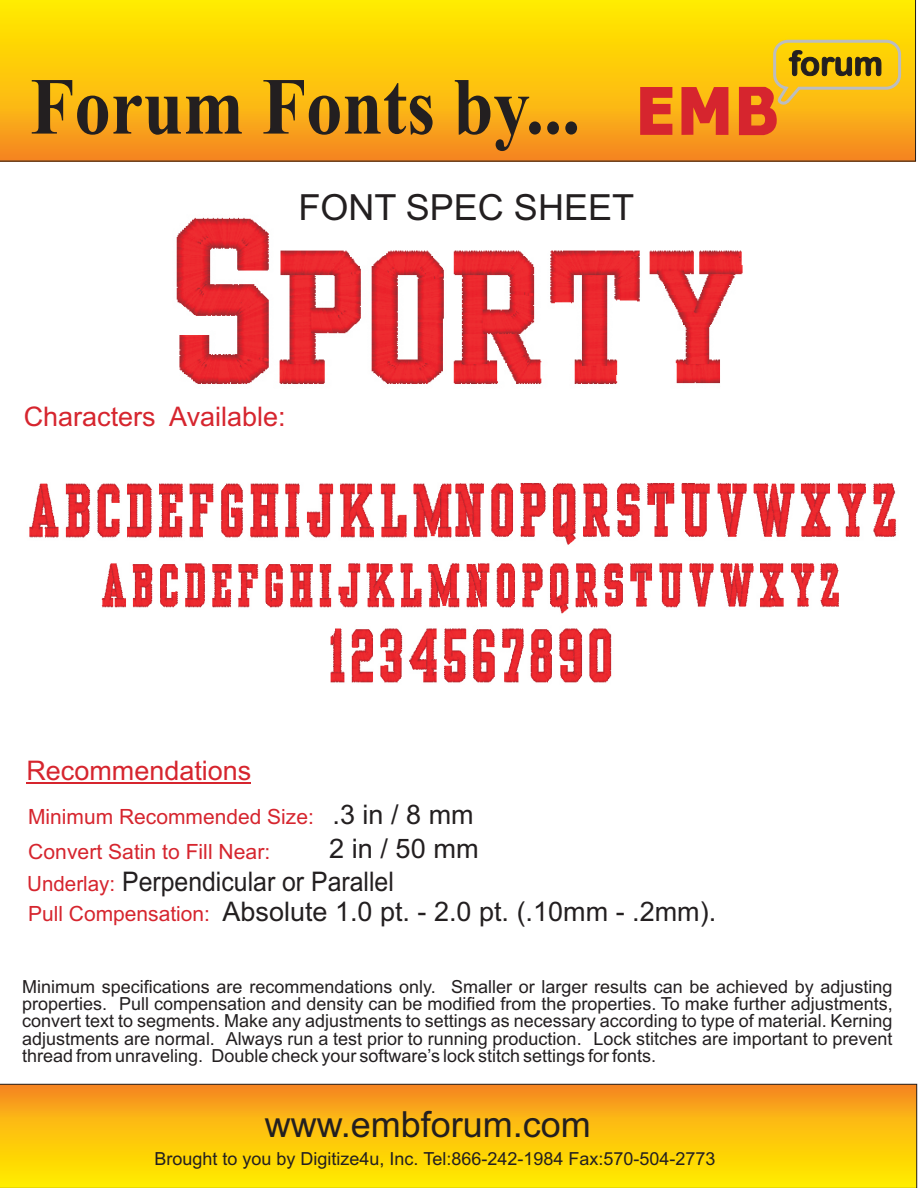
<style>
.page{position:relative;width:918px;height:1188px;background:#fff}
.page>*{position:absolute;margin:0;border:0;box-sizing:border-box;transform-origin:0 0}
.t1{font:700 80.85px "Times New Roman";color:#231f20;scale:.9 1}
.t2{font:36px "Arial";color:#231f20}
.t3{font:27px/29.4px "Arial";color:#231f20;scale:.92 1}
.t4{font:27px "Arial";color:#d6252e}
.t5{font:27px "Arial";color:#231f20}
.t6{font:21px/29.8px "Arial";color:#d6252e}
.t7{font:18px/17.2px "Arial";color:#231f20;text-align:justify}
</style>
<div class="page">
<img style="left:176px;top:217px;width:567px;height:167px">
<svg style="left:0;top:1084px;width:917px;height:104px"></svg>
<svg style="left:0;top:0;width:916px;height:161px"></svg>
<svg style="left:640px;top:87px;width:32px;height:48px"></svg>
<svg style="left:681px;top:87px;width:47px;height:48px"></svg>
<svg style="left:739px;top:38px;width:164px;height:97px"></svg>
<hr style="left:26px;top:783px;width:225px;height:1px;background:#d6252e">
<img style="left:29px;top:483px;width:867px;height:200px">
<h1 class="t1" style="left:30px;top:79px;width:613px">Forum Fonts by...</h1>
<h2 class="t2" style="left:299px;top:193px;width:337px">FONT SPEC SHEET</h2>
<h3 class="t4" style="left:24px;top:406px;width:264px">Characters Available:</h3>
<h3 class="t4" style="left:26px;top:760px;width:227px">Recommendations</h3>
<p class="t6" style="left:28px;top:804px;width:287px">Minimum Recommended Size:</p>
<h3 class="t5" style="left:333px;top:804px;width:143px">.3 in / 8 mm</h3>
<p class="t6" style="left:28px;top:839px;width:243px">Convert Satin to Fill Near:</p>
<h3 class="t5" style="left:329px;top:838px;width:151px">2 in / 50 mm</h3>
<h3 class="t3" style="left:222px;top:870px;width:538px;text-indent:-100px">Perpendicular or Parallel<br>Absolute 1.0 pt. - 2.0 pt. (.10mm - .2mm).</h3>
<p class="t6" style="left:27px;top:871px;width:184px">Underlay:<br>Pull Compensation:</p>
<p class="t7" style="left:22px;top:980px;width:872px">Minimum specifications are recommendations only. Smaller or larger results can be achieved by adjusting properties. Pull compensation and density can be modified from the properties. To make further adjustments, convert text to segments. Make any adjustments to settings as necessary according to type of material. Kerning adjustments are normal. Always run a test prior to running production. Lock stitches are important to prevent thread from unraveling. Double check your software’s lock stitch settings for fonts.</p>
<h2 class="t2" style="left:265px;top:1111px;width:328px">www.embforum.com</h2>
<p class="t7" style="left:155px;top:1152px;width:562px">Brought to you by Digitize4u, Inc. Tel:866-242-1984 Fax:570-504-2773</p>
</div>
